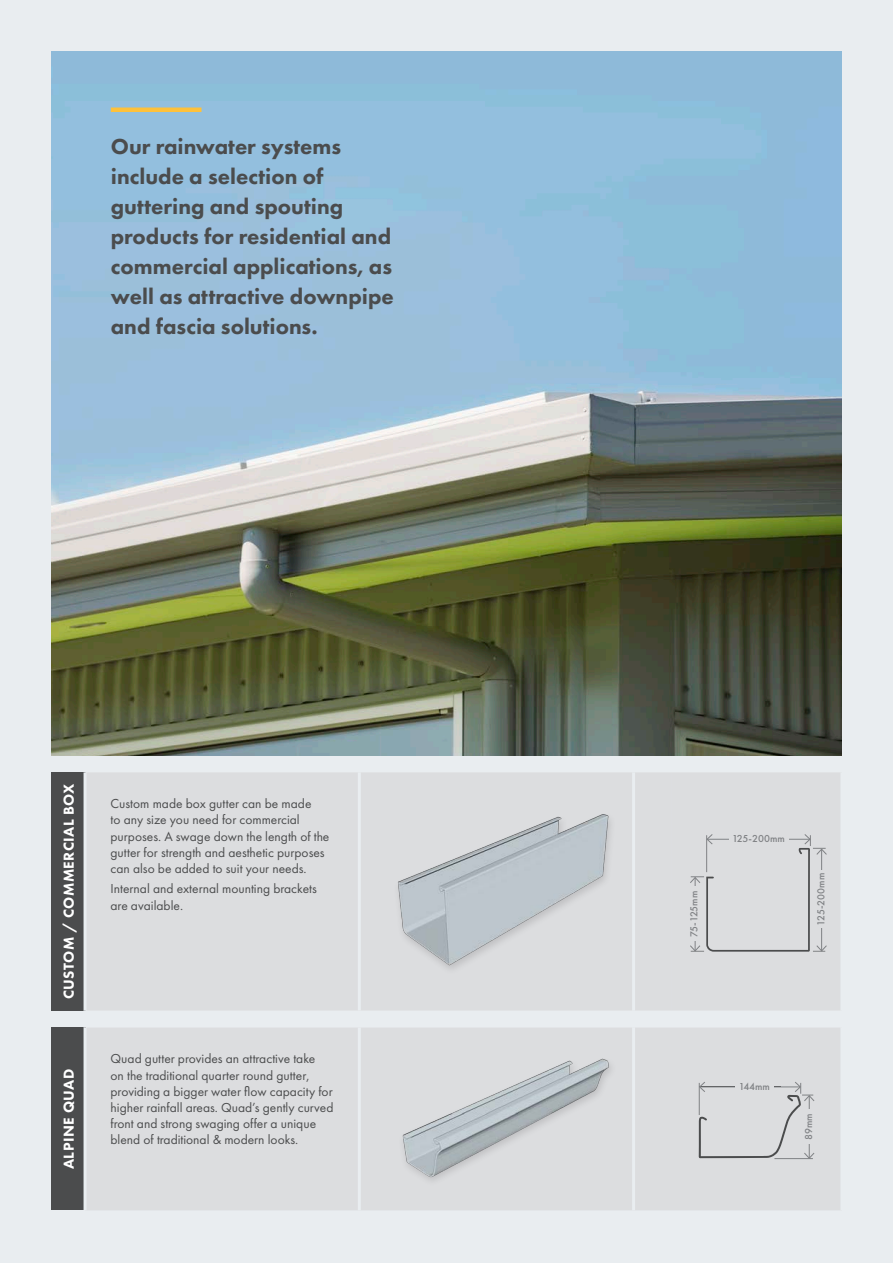
<style>
.page{position:relative;width:893px;height:1263px;background:#e9edf0}
.page>*{position:absolute;margin:0;border:0;box-sizing:border-box;transform-origin:0 0}
.Body_-_Grey{font:800 22.5px/30px "Futura PT";color:#4b4c4d}
.H3_-_Grey{font:800 15px "Futura PT";letter-spacing:.03em;color:#fff}
.Body_-_Grey-2{font:13.5px/16.2px "Futura PT";color:#4b4c4d}
.Profile_Labels{font:500 10.5px "Futura PT";color:#808285}
</style>
<div class="page">
<img style="left:51px;top:51px;width:791px;height:704px">
<div style="left:51px;top:772px;width:34px;height:238px;background:#4b4c4d"></div>
<div style="left:87px;top:772px;width:753px;height:438px;background:#dcdddf"></div>
<div style="left:51px;top:1027px;width:34px;height:183px;background:#4b4c4d"></div>
<hr style="left:358px;top:772px;width:3px;height:238px;background:#e9edf0">
<hr style="left:84px;top:772px;width:3px;height:238px;background:#e9edf0">
<hr style="left:632px;top:772px;width:3px;height:238px;background:#e9edf0">
<hr style="left:632px;top:1010px;width:3px;height:17px;background:#e9edf0">
<hr style="left:84px;top:1027px;width:3px;height:183px;background:#e9edf0">
<hr style="left:358px;top:1027px;width:3px;height:183px;background:#e9edf0">
<hr style="left:632px;top:1027px;width:3px;height:183px;background:#e9edf0">
<div style="left:393px;top:811px;width:223px;height:164px;background:#dcdddf"></div>
<img style="left:382px;top:803px;width:229px;height:177px">
<div style="left:729px;top:831px;width:59px;height:14px;background:#dcdddf"></div>
<div style="left:686px;top:887px;width:14px;height:54px;background:#dcdddf"></div>
<svg style="left:689px;top:833px;width:138px;height:119px;background:#d5d6d8"></svg>
<div style="left:397px;top:1057px;width:220px;height:130px;background:#dcdddf"></div>
<img style="left:382px;top:1040px;width:229px;height:141px">
<div style="left:735px;top:1079px;width:39px;height:14px;background:#dcdddf"></div>
<svg style="left:698px;top:1081px;width:117px;height:78px;background:#d2d3d5"></svg>
<div style="left:801px;top:1110px;width:14px;height:34px;background:#dcdddf"></div>
<div style="left:111px;top:107px;width:90px;height:5px;background:#fec13b"></div>
<p class="Body_-_Grey" style="left:111px;top:131px;width:285px">Our rainwater systems include a selection of guttering and spouting products for residential and commercial applications, as well as attractive downpipe and fascia solutions.</p>
<p class="H3_-_Grey" style="left:59px;top:999px;width:217px;rotate:-90deg">CUSTOM / COMMERCIAL BOX</p>
<p class="H3_-_Grey" style="left:59px;top:1169px;width:102px;rotate:-90deg">ALPINE QUAD</p>
<p class="Body_-_Grey-2" style="left:111px;top:795px;width:220px">Custom made box gutter can be made<br>to any size you need for commercial purposes. A swage down the length of the gutter for strength and aesthetic purposes can also be added to suit your needs.</p>
<p class="Body_-_Grey-2" style="left:111px;top:881px;width:208px">Internal and external mounting brackets are available.</p>
<p class="Body_-_Grey-2" style="left:111px;top:1051px;width:225px">Quad gutter provides an attractive take<br>on the traditional quarter round gutter, providing a bigger water flow capacity for higher rainfall areas. Quad’s gently curved front and strong swaging offer a unique blend of traditional &amp; modern looks.</p>
<p class="Profile_Labels" style="left:688px;top:936px;width:47px;rotate:-90deg">75-125mm</p>
<p class="Profile_Labels" style="left:732px;top:832px;width:54px">125-200mm</p>
<p class="Profile_Labels" style="left:815px;top:925px;width:54px;rotate:-90deg">125-200mm</p>
<p class="Profile_Labels" style="left:739px;top:1080px;width:33px">144mm</p>
<p class="Profile_Labels" style="left:802px;top:1140px;width:28px;rotate:-90deg">89mm</p>
</div>
